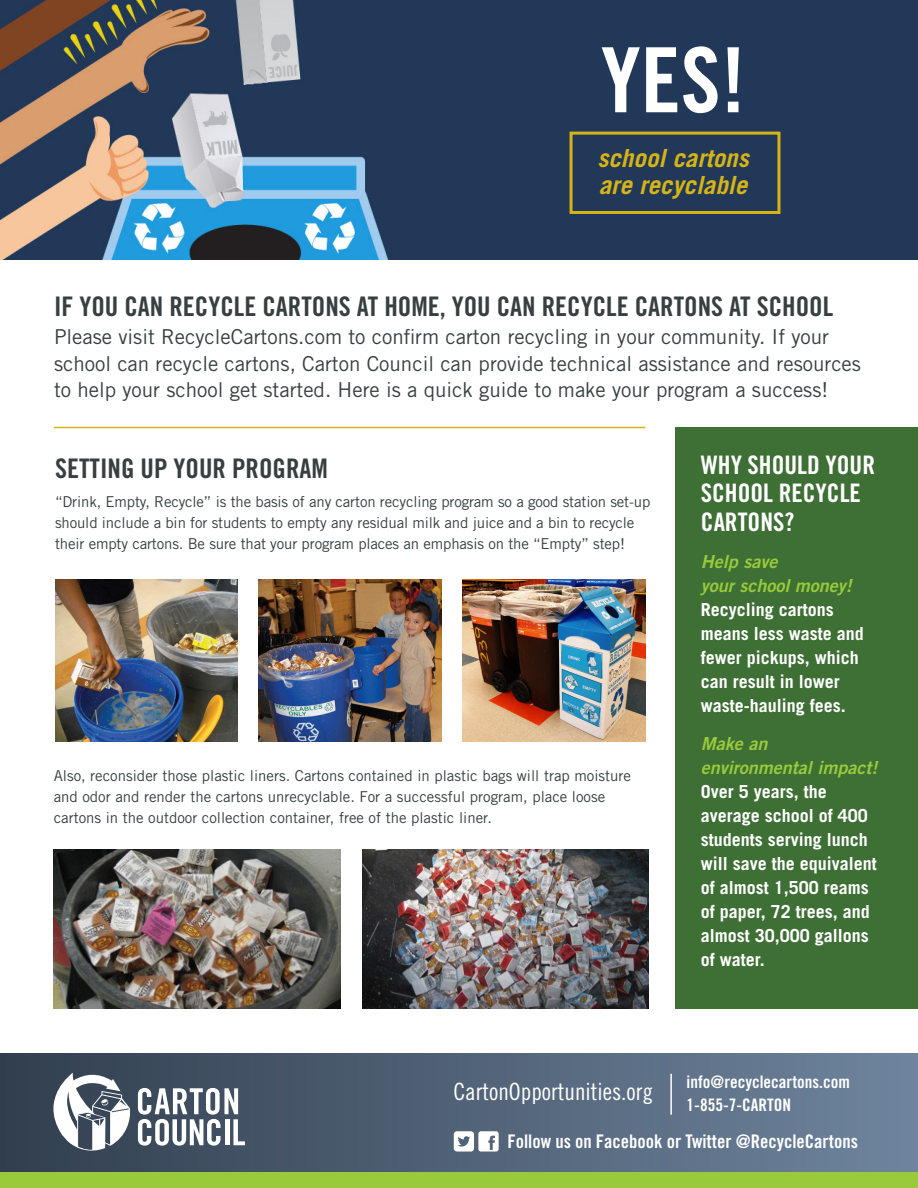
<style>
.page{position:relative;width:918px;height:1188px;background:#fff}
.page>*{position:absolute;margin:0;border:0;box-sizing:border-box;transform-origin:0 0}
.t1{font:90px "Trade Gothic Bold Cond Twenty";color:#fff}
.t2{font:27px "Trade Gothic Bold Cond Twenty";color:#383f41}
.t3{font:25.5px/28.5px "Trade Gothic Bold Cond Twenty";color:#fff}
.t4{font:italic 700 25.05px "Trade Gothic";color:#d7b416}
.t5{font:23.85px "Trade Gothic Cond Eighteen";color:#fff}
.t6{font:20.55px/26.4px "Trade Gothic";color:#383f41}
.t7{font:18.75px "Trade Gothic Bold Cond Twenty";color:#fff}
.t8{font:700 18px/24px "Trade Gothic";color:#fff}
.t9{font:17.25px "Trade Gothic Bold Cond Twenty";color:#fff}
.t10{font:15px/21px "Trade Gothic";color:#383f41}
.s1{font-family:"Trade Gothic Bold Two";font-weight:400;font-style:italic;color:#99ca3b}
</style>
<div class="page">
<img style="left:0;top:0;width:918px;height:259px">
<div style="left:675px;top:427px;width:243px;height:582px;background:#3e6f35"></div>
<hr style="left:54px;top:427px;width:592px;height:1px;background:#d7b416">
<img style="left:462px;top:580px;width:184px;height:162px">
<img style="left:55px;top:580px;width:182px;height:162px">
<img style="left:258px;top:580px;width:183px;height:162px">
<img style="left:54px;top:850px;width:286px;height:159px">
<img style="left:362px;top:849px;width:286px;height:160px">
<div style="left:570px;top:132px;width:210px;height:82px;border:3px solid #d7b416"></div>
<div style="left:0;top:1053px;width:918px;height:135px;background:linear-gradient(to right,#323f4f,#6f859e)"></div>
<svg style="left:38px;top:1072px;width:93px;height:82px"></svg>
<svg style="left:138px;top:1088px;width:107px;height:58px"></svg>
<svg style="left:454px;top:1131px;width:45px;height:21px"></svg>
<div style="left:0;top:1173px;width:918px;height:15px;background:#99ca3b"></div>
<hr style="left:670px;top:1074px;width:2px;height:41px;background:#fff">
<p class="t1" style="left:601px;top:26px;width:146px">YES!</p>
<p class="t4" style="left:597px;top:143px;width:153px">school cartons</p>
<p class="t4" style="left:599px;top:170px;width:150px">are recyclable</p>
<p class="t2" style="left:54px;top:290px;width:781px">IF YOU CAN RECYCLE CARTONS AT HOME, YOU CAN RECYCLE CARTONS AT SCHOOL</p>
<p class="t6" style="left:54px;top:323px;width:809px">Please visit RecycleCartons.com to confirm carton recycling in your community. If your school can recycle cartons, Carton Council can provide technical assistance and resources to help your school get started. Here is a quick guide to make your program a success!</p>
<p class="t2" style="left:55px;top:452px;width:274px">SETTING UP YOUR PROGRAM</p>
<p class="t10" style="left:55px;top:491px;width:597px">“Drink, Empty, Recycle” is the basis of any carton recycling program so a good station set-up should include a bin for students to empty any residual milk and juice and a bin to recycle their empty cartons. Be sure that your program places an emphasis on the “Empty” step!</p>
<p class="t10" style="left:54px;top:765px;width:579px">Also, reconsider those plastic liners. Cartons contained in plastic bags will trap moisture and odor and render the cartons unrecyclable. For a successful program, place loose cartons in the outdoor collection container, free of the plastic liner.</p>
<p class="t3" style="left:701px;top:450px;width:176px">WHY SHOULD YOUR<br>SCHOOL RECYCLE<br>CARTONS?</p>
<p class="t8" style="left:701px;top:550px;width:164px"><span class="s1">Help save<br>your school money!<br></span>Recycling cartons means less waste and fewer pickups, which can result in lower waste-hauling fees.</p>
<p class="t8" style="left:701px;top:731px;width:178px"><span class="s1">Make an environmental impact!<br></span>Over 5 years, the average school of 400 students serving lunch will save the equivalent of almost 1,500 reams of paper, 72 trees, and almost 30,000 gallons of water.</p>
<p class="t5" style="left:453px;top:1078px;width:201px">CartonOpportunities.org</p>
<p class="t9" style="left:687px;top:1071px;width:165px">info@recyclecartons.com</p>
<p class="t9" style="left:687px;top:1094px;width:106px">1-855-7-CARTON</p>
<p class="t7" style="left:507px;top:1130px;width:352px">Follow us on Facebook or Twitter @RecycleCartons</p>
</div>
